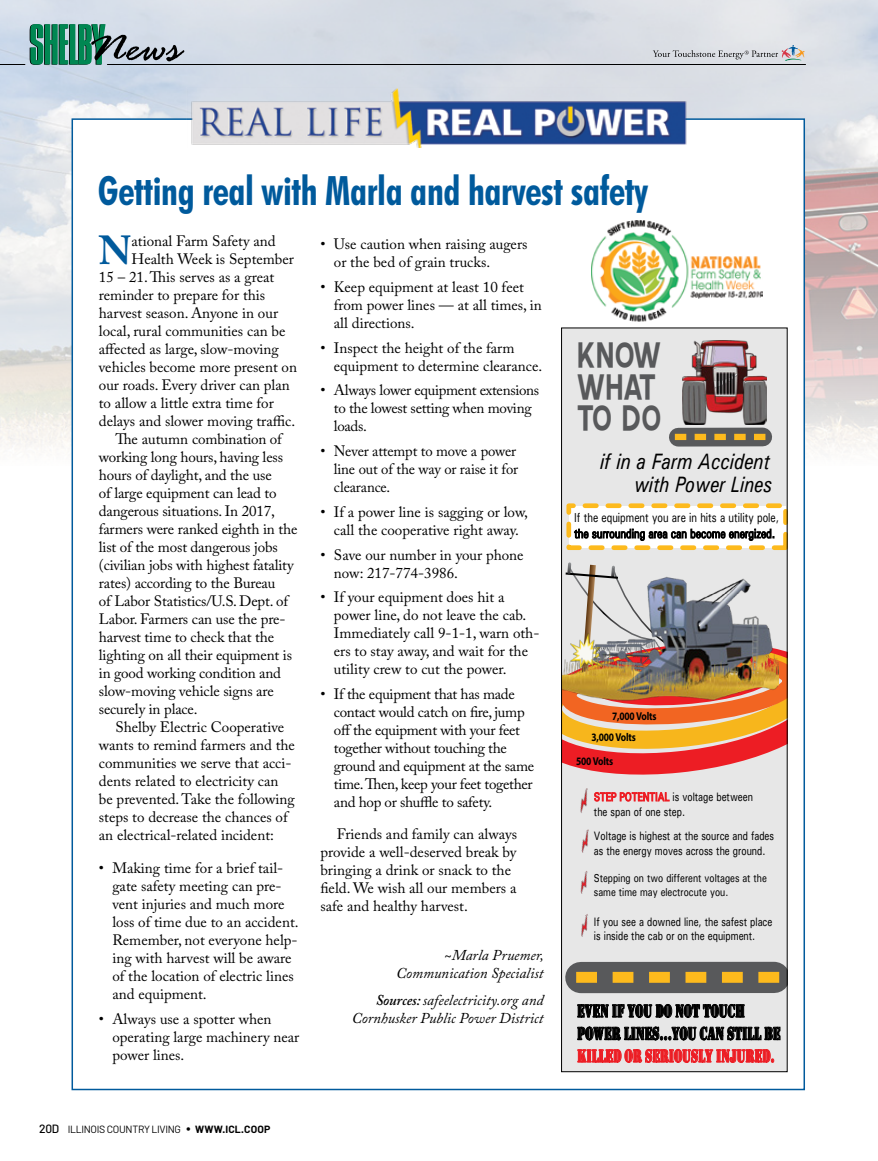
<style>
.page{position:relative;width:878px;height:1161px;background:#fff}
.page>*{position:absolute;margin:0;border:0;box-sizing:border-box;transform-origin:0 0}
.t1{font:700 43.95px/31.7px "Blue Highway";color:#58595b;scale:.87 1}
.t2{font:700 condensed 40.5px "Futura BT";letter-spacing:-.01em;color:#005a9c;scale:.93 1}
.t3{font:700 40.35px "Adobe Caslon Pro";color:#005a9c}
.t4{font:italic 500 22.2px/23.5px "Univers";color:#000;text-align:right;scale:.79 1}
.t5{font:18.75px/22.5px "Stencil";color:#000;scale:.69 1}
.t6{font:18.75px "Stencil";color:#ed1d24;scale:.69 1}
.t7{font:15px/18px "Adobe Caslon Pro";color:#000}
.t8{font:15px/18px "Adobe Caslon Pro";letter-spacing:-.02em;color:#000}
.t9{font:italic 15px/18px "Adobe Caslon Pro";color:#000;text-align:right}
.t10{font:500 13.05px/15.6px "Univers";color:#000;scale:.75 1}
.t11{font:500 12.15px/14.7px "Univers";color:#000;scale:.75 1}
.t12{font:500 11.55px/13.8px "Univers";color:#000;scale:.78 1}
.t13{font:700 11.4px/21.6px "Myriad Pro";letter-spacing:-.02em;color:#000;scale:.83 1}
.t14{font:10.5px "Barlow";letter-spacing:-.03em;color:#000}
.s1{font-weight:600}
.s2{color:#ed1d24}
.s3{font-weight:500;font-size:12px}
.s4{font-size:15px}
.s5{font-weight:700}
</style>
<div class="page">
<img style="left:0;top:0;width:878px;height:451px">
<hr style="left:107px;top:64px;width:698px;height:1px;background:#000">
<svg style="left:0;top:24px;width:184px;height:41px;background:#79a49e"></svg>
<svg style="left:652px;top:45px;width:152px;height:16px;background:#c9cbcf"></svg>
<div style="left:71px;top:118px;width:734px;height:972px;background:#fff;border:2px solid #005a9c"></div>
<div style="left:561px;top:328px;width:226px;height:744px;background:#e7e7e7"></div>
<img style="left:682px;top:340px;width:84px;height:85px">
<div style="left:678px;top:428px;width:84px;height:19px;background:#58595b"></div>
<svg style="left:674px;top:434px;width:98px;height:6px"></svg>
<div style="left:568px;top:506px;width:217px;height:42px;background:#fff"></div>
<div style="left:566px;top:503px;width:221px;height:47px;border:5px dashed #fdba1d"></div>
<svg style="left:574px;top:529px;width:200px;height:12px"></svg>
<svg style="left:577px;top:1003px;width:203px;height:60px"></svg>
<div style="left:581px;top:962px;width:193px;height:31px;background:#58595b"></div>
<svg style="left:576px;top:972px;width:204px;height:11px"></svg>
<img style="left:580px;top:802px;width:7px;height:11px">
<img style="left:563px;top:562px;width:222px;height:240px">
<img style="left:581px;top:829px;width:8px;height:24px">
<img style="left:580px;top:871px;width:8px;height:23px">
<img style="left:581px;top:914px;width:7px;height:23px">
<div style="left:561px;top:328px;width:226px;height:744px;border:1px solid #000"></div>
<img style="left:186px;top:88px;width:505px;height:59px">
<img style="left:591px;top:220px;width:171px;height:102px">
<h2 class="t2" style="left:98px;top:166px;width:593px">Getting real with Marla and harvest safety</h2>
<h3 class="t3" style="left:99px;top:227px;width:34px">N</h3>
<p class="t7" style="left:131px;top:232px;width:146px">ational Farm Safety and</p>
<p class="t7" style="left:334px;top:235px;width:195px;text-indent:-13px">• Use caution when raising augers or the bed of grain trucks.</p>
<p class="t7" style="left:334px;top:278px;width:209px;text-indent:-13px">• Keep equipment at least 10 feet from power lines — at all times, in all directions.</p>
<p class="t7" style="left:334px;top:338px;width:210px;text-indent:-13px">• Inspect the height of the farm equipment to determine clearance.</p>
<p class="t8" style="left:334px;top:381px;width:207px;text-indent:-13px">• Always lower equipment extensions to the lowest setting when moving loads.</p>
<p class="t7" style="left:334px;top:442px;width:186px;text-indent:-13px">• Never attempt to move a power line out of the way or raise it for clearance.</p>
<p class="t7" style="left:320px;top:503px;width:209px;text-align:center">• If a power line is sagging or low, call the cooperative right away.</p>
<p class="t7" style="left:334px;top:545px;width:191px;text-indent:-14px">• Save our number in your phone now: 217-774-3986.</p>
<p class="t7" style="left:334px;top:588px;width:207px;text-indent:-14px">• If your equipment does hit a power line, do not leave the cab.<br>Immediately call 9-1-1, warn oth&shy;ers to stay away, and wait for the utility crew to cut the power.</p>
<p class="t8" style="left:334px;top:685px;width:202px;text-indent:-14px">• If the equipment that has made contact would catch on fire, jump off the equipment with your feet together without touching the ground and equipment at the same time. Then, keep your feet together and hop or shuffle to safety.</p>
<p class="t7" style="left:320px;top:824px;width:198px;text-indent:16px">Friends and family can always provide a well-deserved break by bringing a drink or snack to the field. We wish all our members a safe and healthy harvest.</p>
<p class="t9" style="left:396px;top:946px;width:149px">~Marla Pruemer,<br>Communication Specialist</p>
<p class="t9" style="left:352px;top:991px;width:193px"><span class="s1">Sources:</span> safeelectricity.org and<br>Cornhusker Public Power District</p>
<p class="t7" style="left:131px;top:250px;width:164px">Health Week is September</p>
<p class="t7" style="left:99px;top:268px;width:177px">15 – 21. This serves as a great</p>
<p class="t7" style="left:99px;top:286px;width:168px">reminder to prepare for this</p>
<p class="t7" style="left:99px;top:304px;width:181px">harvest season. Anyone in our</p>
<p class="t7" style="left:99px;top:322px;width:188px">local, rural communities can be</p>
<p class="t7" style="left:99px;top:340px;width:181px">affected as large, slow-moving</p>
<p class="t7" style="left:99px;top:358px;width:199px">vehicles become more present on</p>
<p class="t7" style="left:99px;top:376px;width:192px">our roads. Every driver can plan</p>
<p class="t7" style="left:99px;top:394px;width:176px">to allow a little extra time for</p>
<p class="t7" style="left:99px;top:412px;width:198px">delays and slower moving traffic.</p>
<p class="t7" style="left:115px;top:430px;width:168px">The autumn combination of</p>
<p class="t7" style="left:99px;top:448px;width:186px">working long hours, having less</p>
<p class="t7" style="left:99px;top:466px;width:174px">hours of daylight, and the use</p>
<p class="t7" style="left:99px;top:484px;width:179px">of large equipment can lead to</p>
<p class="t7" style="left:99px;top:502px;width:177px">dangerous situations. In 2017,</p>
<p class="t7" style="left:99px;top:520px;width:200px">farmers were ranked eighth in the</p>
<p class="t7" style="left:99px;top:538px;width:180px">list of the most dangerous jobs</p>
<p class="t7" style="left:99px;top:556px;width:196px">(civilian jobs with highest fatality</p>
<p class="t7" style="left:99px;top:574px;width:178px">rates) according to the Bureau</p>
<p class="t7" style="left:99px;top:592px;width:191px">of Labor Statistics/U.S. Dept. of</p>
<p class="t7" style="left:99px;top:610px;width:188px">Labor. Farmers can use the pre-</p>
<p class="t7" style="left:99px;top:628px;width:177px">harvest time to check that the</p>
<p class="t7" style="left:99px;top:646px;width:195px">lighting on all their equipment is</p>
<p class="t7" style="left:99px;top:664px;width:184px">in good working condition and</p>
<p class="t7" style="left:99px;top:682px;width:176px">slow-moving vehicle signs are</p>
<p class="t7" style="left:99px;top:700px;width:100px">securely in place.</p>
<p class="t7" style="left:115px;top:718px;width:170px">Shelby Electric Cooperative</p>
<p class="t7" style="left:99px;top:736px;width:197px">wants to remind farmers and the</p>
<p class="t7" style="left:99px;top:754px;width:194px">communities we serve that acci-</p>
<p class="t7" style="left:99px;top:772px;width:181px">dents related to electricity can</p>
<p class="t7" style="left:99px;top:790px;width:197px">be prevented. Take the following</p>
<p class="t7" style="left:99px;top:808px;width:190px">steps to decrease the chances of</p>
<p class="t7" style="left:99px;top:826px;width:176px">an electrical-related incident:</p>
<p class="t7" style="left:112px;top:859px;width:188px;text-indent:-14px">• Making time for a brief tail&shy;gate safety meeting can pre&shy;vent injuries and much more loss of time due to an accident.<br>Remember, not everyone help&shy;ing with harvest will be aware of the location of electric lines and equipment.</p>
<p class="t7" style="left:112px;top:1009px;width:188px;text-indent:-14px">• Always use a spotter when operating large machinery near power lines.</p>
<h1 class="t1" style="left:576px;top:340px;width:99px">KNOW<br>WHAT<br>TO DO</h1>
<h3 class="t4" style="left:600px;top:449px;width:219px">if in a Farm Accident with Power Lines</h3>
<p class="t10" style="left:574px;top:510px;width:275px">If the equipment you are in hits a utility pole, the surrounding area can become energized.</p>
<p class="t13" style="left:591px;top:705px;width:80px;text-indent:21px">7,000 Volts<br>3,000 Volts</p>
<p class="t13" style="left:576px;top:750px;width:46px">500 Volts</p>
<p class="t11" style="left:594px;top:789px;width:214px"><span class="s2">STEP POTENTIAL</span> is voltage between the span of one step.</p>
<p class="t11" style="left:594px;top:828px;width:242px">Voltage is highest at the source and fades as the energy moves across the ground.</p>
<p class="t12" style="left:594px;top:871px;width:223px">Stepping on two different voltages at the same time may electrocute you.</p>
<p class="t11" style="left:594px;top:914px;width:239px">If you see a downed line, the safest place is inside the cab or on the equipment.</p>
<p class="t5" style="left:577px;top:1000px;width:296px">EVEN IF YOU DO NOT TOUCH<br>POWER LINES...YOU CAN STILL BE</p>
<p class="t6" style="left:577px;top:1045px;width:288px">KILLED OR SERIOUSLY INJURED.</p>
<p class="t14" style="left:39px;top:1122px;width:233px"><span class="s3">20d</span> ILLINOIS COUNTRY LIVING <span class="s4">•</span> <span class="s5">WWW.ICL.COOP</span></p>
</div>
